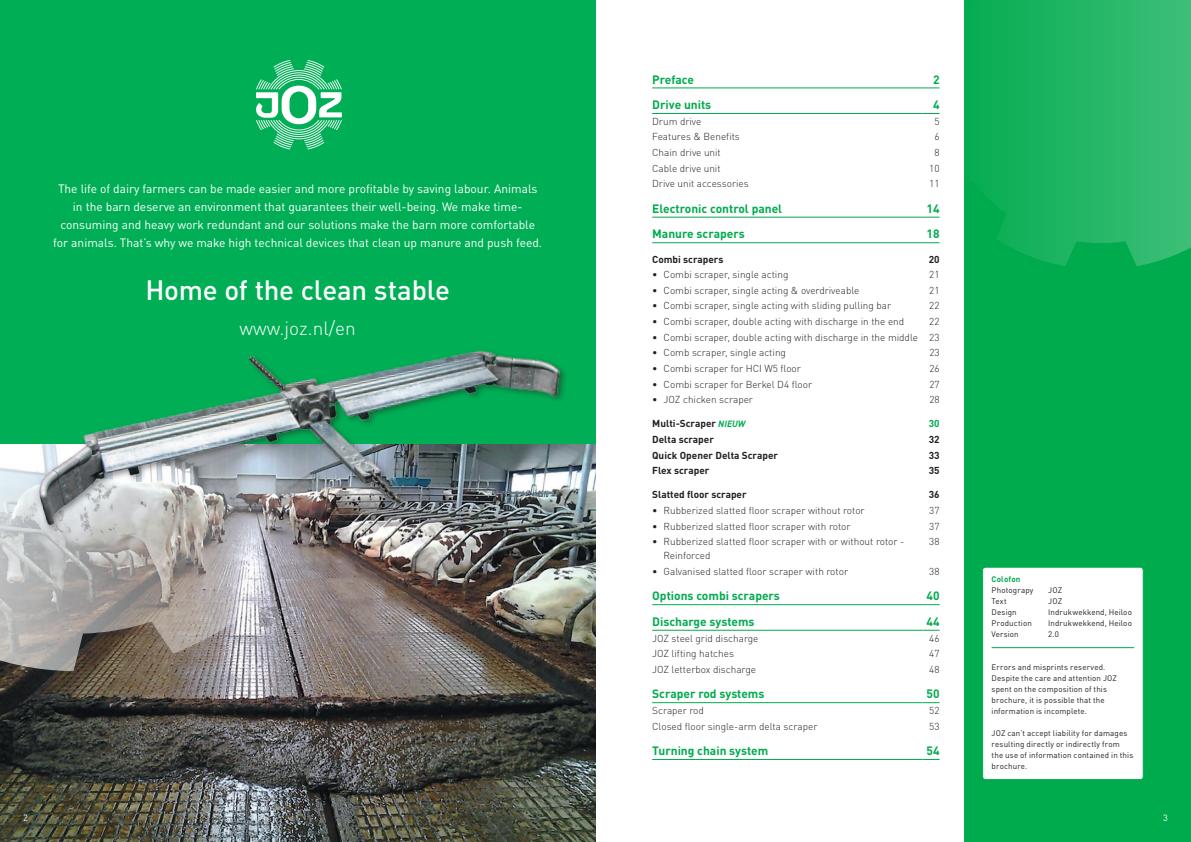
<style>
.page{position:relative;width:1191px;height:842px;background:#fff}
.page>*{position:absolute;margin:0;border:0;box-sizing:border-box;transform-origin:0 0}
.t1{font:500 27.7px "DIN Pro";letter-spacing:-.01em;color:#fff}
.t2{font:300 19px "DIN Pro";color:#fff}
.t3{font:12px/18px "DIN Pro";color:#fff;text-align:center}
.t4{font:700 12px "DIN Pro";color:#00ab4e}
.t5{font:300 10px/14px "DIN Pro";color:#241f1f}
.t6{font:700 10px "DIN Pro";color:#241f1f}
.t7{font:700 10px "DIN Pro";color:#00ab4e}
.t8{font:9px "DIN Pro";color:#fff}
.t9{font:8px/11px "DIN Pro";letter-spacing:.015em;color:#241f1f}
.t10{font:700 8px "DIN Pro";letter-spacing:.02em;color:#00ab4e}
.s1{font-style:italic;font-size:9px;color:#00ab4e}
</style>
<div class="page">
<div style="left:964px;top:0;width:227px;height:842px;background:#00ab4e"></div>
<svg style="left:917px;top:0;width:274px;height:266px"></svg>
<hr style="left:652px;top:88px;width:270px;height:1px;background:#00ab4e">
<svg style="left:922px;top:88px;width:17px;height:1px"></svg>
<hr style="left:652px;top:113px;width:270px;height:1px;background:#00ab4e">
<svg style="left:922px;top:113px;width:17px;height:1px"></svg>
<hr style="left:652px;top:217px;width:270px;height:1px;background:#00ab4e">
<svg style="left:922px;top:217px;width:17px;height:1px"></svg>
<hr style="left:652px;top:242px;width:270px;height:1px;background:#00ab4e">
<svg style="left:922px;top:242px;width:17px;height:1px"></svg>
<hr style="left:652px;top:604px;width:270px;height:1px;background:#00ab4e">
<svg style="left:922px;top:604px;width:17px;height:1px"></svg>
<hr style="left:652px;top:630px;width:270px;height:1px;background:#00ab4e">
<svg style="left:922px;top:630px;width:17px;height:1px"></svg>
<hr style="left:652px;top:702px;width:270px;height:1px;background:#00ab4e">
<svg style="left:922px;top:702px;width:17px;height:1px"></svg>
<hr style="left:652px;top:759px;width:270px;height:1px;background:#00ab4e">
<svg style="left:922px;top:759px;width:17px;height:1px"></svg>
<img style="left:0;top:444px;width:595px;height:398px">
<svg style="left:0;top:444px;width:345px;height:227px;background:#a29c9b"></svg>
<div style="left:0;top:0;width:595px;height:444px;background:#00af55"></div>
<svg style="left:256px;top:60px;width:86px;height:89px"></svg>
<img style="left:7px;top:350px;width:587px;height:191px">
<div style="left:982px;top:567px;width:161px;height:213px;background:#fff;border-radius:3px"></div>
<hr style="left:991px;top:647px;width:143px;height:1px;background:#00ab4e">
<div style="left:982px;top:567px;width:161px;height:213px;border:1px solid #00ab4e;border-radius:3px"></div>
<p class="t3" style="left:53px;top:178px;width:490px">The life of dairy farmers can be made easier and more profitable by saving labour. Animals in the barn deserve an environment that guarantees their well-being. We make time&shy;consuming and heavy work redundant and our solutions make the barn more comfortable for animals. That’s why we make high technical devices that clean up manure and push feed.</p>
<h1 class="t1" style="left:145px;top:268px;width:306px">Home of the clean stable</h1>
<h2 class="t2" style="left:240px;top:313px;width:118px">www.joz.nl/en</h2>
<p class="t8" style="left:23px;top:811px;width:6px">2</p>
<p class="t4" style="left:652px;top:69px;width:43px">Preface</p>
<p class="t4" style="left:933px;top:69px;width:8px">2</p>
<p class="t4" style="left:652px;top:95px;width:61px">Drive units</p>
<p class="t4" style="left:933px;top:95px;width:8px">4</p>
<p class="t5" style="left:652px;top:113px;width:51px">Drum drive</p>
<p class="t5" style="left:934px;top:113px;width:7px">5</p>
<p class="t5" style="left:652px;top:129px;width:89px">Features &amp; Benefits</p>
<p class="t5" style="left:934px;top:129px;width:7px">6</p>
<p class="t5" style="left:652px;top:145px;width:70px">Chain drive unit</p>
<p class="t5" style="left:934px;top:145px;width:7px">8</p>
<p class="t5" style="left:652px;top:160px;width:70px">Cable drive unit</p>
<p class="t5" style="left:929px;top:160px;width:12px">10</p>
<p class="t5" style="left:652px;top:176px;width:98px">Drive unit accessories</p>
<p class="t5" style="left:929px;top:176px;width:12px">11</p>
<p class="t4" style="left:652px;top:199px;width:131px">Electronic control panel</p>
<p class="t4" style="left:926px;top:199px;width:15px">14</p>
<p class="t4" style="left:652px;top:224px;width:94px">Manure scrapers</p>
<p class="t4" style="left:926px;top:224px;width:15px">18</p>
<p class="t6" style="left:652px;top:251px;width:73px">Combi scrapers</p>
<p class="t6" style="left:928px;top:251px;width:12px">20</p>
<p class="t5" style="left:652px;top:267px;width:138px">• Combi scraper, single acting</p>
<p class="t5" style="left:929px;top:267px;width:12px">21</p>
<p class="t5" style="left:652px;top:282px;width:209px">• Combi scraper, single acting &amp; overdriveable</p>
<p class="t5" style="left:929px;top:282px;width:12px">21</p>
<p class="t5" style="left:652px;top:298px;width:240px">• Combi scraper, single acting with sliding pulling bar</p>
<p class="t5" style="left:929px;top:298px;width:12px">22</p>
<p class="t5" style="left:652px;top:314px;width:253px">• Combi scraper, double acting with discharge in the end</p>
<p class="t5" style="left:929px;top:314px;width:12px">22</p>
<p class="t5" style="left:652px;top:329px;width:289px">• Combi scraper, double acting with discharge in the middle 23</p>
<p class="t5" style="left:652px;top:345px;width:135px">• Comb scraper, single acting</p>
<p class="t5" style="left:929px;top:345px;width:12px">23</p>
<p class="t5" style="left:652px;top:360px;width:150px">• Combi scraper for HCI W5 floor</p>
<p class="t5" style="left:929px;top:360px;width:12px">26</p>
<p class="t5" style="left:652px;top:376px;width:161px">• Combi scraper for Berkel D4 floor</p>
<p class="t5" style="left:929px;top:376px;width:12px">27</p>
<p class="t5" style="left:652px;top:392px;width:102px">• JOZ chicken scraper</p>
<p class="t5" style="left:929px;top:392px;width:12px">28</p>
<p class="t6" style="left:652px;top:415px;width:95px">Multi-Scraper <span class="s1">NIEUW</span></p>
<p class="t7" style="left:928px;top:415px;width:12px">30</p>
<p class="t6" style="left:652px;top:431px;width:63px">Delta scraper</p>
<p class="t6" style="left:928px;top:431px;width:12px">32</p>
<p class="t6" style="left:652px;top:447px;width:127px">Quick Opener Delta Scraper</p>
<p class="t6" style="left:928px;top:447px;width:12px">33</p>
<p class="t6" style="left:652px;top:462px;width:59px">Flex scraper</p>
<p class="t6" style="left:928px;top:462px;width:12px">35</p>
<p class="t6" style="left:652px;top:486px;width:96px">Slatted floor scraper</p>
<p class="t6" style="left:928px;top:486px;width:12px">36</p>
<p class="t5" style="left:652px;top:502px;width:214px">• Rubberized slatted floor scraper without rotor</p>
<p class="t5" style="left:929px;top:502px;width:12px">37</p>
<p class="t5" style="left:652px;top:518px;width:200px">• Rubberized slatted floor scraper with rotor</p>
<p class="t5" style="left:929px;top:518px;width:12px">37</p>
<p class="t5" style="left:663px;top:534px;width:242px;text-indent:-11px">• Rubberized slatted floor scraper with or without rotor -<br>Reinforced</p>
<p class="t5" style="left:929px;top:534px;width:12px">38</p>
<p class="t5" style="left:652px;top:563px;width:197px">• Galvanised slatted floor scraper with rotor</p>
<p class="t5" style="left:929px;top:563px;width:12px">38</p>
<p class="t4" style="left:652px;top:586px;width:129px">Options combi scrapers</p>
<p class="t4" style="left:926px;top:586px;width:15px">40</p>
<p class="t4" style="left:652px;top:612px;width:104px">Discharge systems</p>
<p class="t4" style="left:926px;top:612px;width:15px">44</p>
<p class="t5" style="left:652px;top:630px;width:108px">JOZ steel grid discharge</p>
<p class="t5" style="left:929px;top:630px;width:12px">46</p>
<p class="t5" style="left:652px;top:646px;width:83px">JOZ lifting hatches</p>
<p class="t5" style="left:929px;top:646px;width:12px">47</p>
<p class="t5" style="left:652px;top:661px;width:105px">JOZ letterbox discharge</p>
<p class="t5" style="left:929px;top:661px;width:12px">48</p>
<p class="t4" style="left:652px;top:684px;width:114px">Scraper rod systems</p>
<p class="t4" style="left:926px;top:684px;width:15px">50</p>
<p class="t5" style="left:652px;top:702px;width:53px">Scraper rod</p>
<p class="t5" style="left:929px;top:702px;width:12px">52</p>
<p class="t5" style="left:652px;top:718px;width:167px">Closed floor single-arm delta scraper</p>
<p class="t5" style="left:929px;top:718px;width:12px">53</p>
<p class="t4" style="left:652px;top:741px;width:118px">Turning chain system</p>
<p class="t4" style="left:926px;top:741px;width:15px">54</p>
<p class="t10" style="left:991px;top:572px;width:30px">Colofon</p>
<p class="t9" style="left:991px;top:584px;width:43px">Photograpy</p>
<p class="t9" style="left:1048px;top:584px;width:15px">JOZ</p>
<p class="t9" style="left:991px;top:595px;width:17px">Text</p>
<p class="t9" style="left:1048px;top:595px;width:15px">JOZ</p>
<p class="t9" style="left:991px;top:606px;width:27px">Design</p>
<p class="t9" style="left:1048px;top:606px;width:85px">Indrukwekkend, Heiloo</p>
<p class="t9" style="left:991px;top:617px;width:42px">Production</p>
<p class="t9" style="left:1048px;top:617px;width:85px">Indrukwekkend, Heiloo</p>
<p class="t9" style="left:991px;top:628px;width:29px">Version</p>
<p class="t9" style="left:1048px;top:628px;width:12px">2.0</p>
<p class="t9" style="left:991px;top:661px;width:127px">Errors and misprints reserved.<br>Despite the care and attention JOZ spent on the composition of this brochure, it is possible that the information is incomplete.</p>
<p class="t9" style="left:991px;top:727px;width:143px">JOZ can’t accept liability for damages resulting directly or indirectly from the use of information contained in this brochure.</p>
<p class="t8" style="left:1163px;top:811px;width:6px">3</p>
</div>
